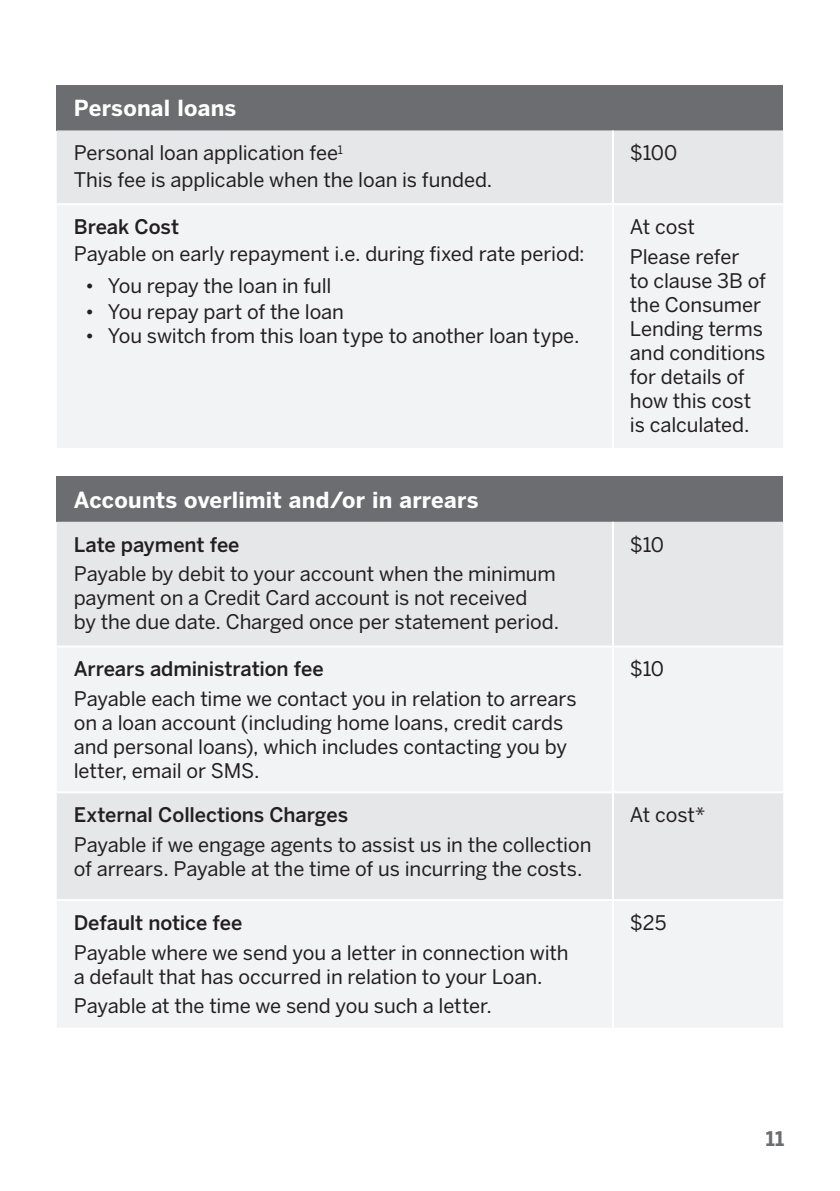
<style>
.page{position:relative;width:840px;height:1191px;background:#fff}
.page>*{position:absolute;margin:0;border:0;box-sizing:border-box;transform-origin:0 0}
.Table_header{font:700 22px "Benton Sans";letter-spacing:.01em;color:#fff}
.Table_body_copy{font:20px/24px "Benton Sans";letter-spacing:-.005em;color:#231f20}
.Table_subhead{font:500 20px "Benton Sans";letter-spacing:-.005em;color:#231f20}
.Table_subhead-2{font:20px "Benton Sans";letter-spacing:-.005em;color:#231f20}
.t1{font:700 20px "Benton Sans";color:#6c6d70}
</style>
<div class="page">
<div style="left:57px;top:476px;width:725px;height:46px;background:#6c6d70"></div>
<div style="left:57px;top:522px;width:725px;height:123px;background:#e6e7e9"></div>
<svg style="left:57px;top:648px;width:725px;height:379px;fill:#f2f3f4"></svg>
<hr style="left:611px;top:522px;width:2px;height:123px;background:#fff">
<hr style="left:611px;top:647px;width:2px;height:144px;background:#fff">
<hr style="left:57px;top:791px;width:555px;height:2px;background:#fff">
<hr style="left:612px;top:791px;width:170px;height:2px;background:#fff">
<hr style="left:611px;top:793px;width:2px;height:106px;background:#fff">
<hr style="left:57px;top:899px;width:555px;height:2px;background:#fff">
<hr style="left:612px;top:899px;width:170px;height:2px;background:#fff">
<hr style="left:611px;top:901px;width:2px;height:126px;background:#fff">
<div style="left:57px;top:85px;width:725px;height:45px;background:#6c6d70"></div>
<div style="left:57px;top:130px;width:725px;height:73px;background:#e6e7e9"></div>
<div style="left:57px;top:205px;width:725px;height:243px;background:#f2f3f4"></div>
<hr style="left:611px;top:130px;width:2px;height:73px;background:#fff">
<hr style="left:611px;top:205px;width:2px;height:243px;background:#fff">
<p class="Table_header" style="left:74px;top:95px;width:164px">Personal loans</p>
<p class="Table_subhead-2" style="left:74px;top:141px;width:270px">Personal loan application fee<sup>1</sup></p>
<p class="Table_body_copy" style="left:74px;top:168px;width:420px">This fee is applicable when the loan is funded.</p>
<p class="Table_subhead" style="left:74px;top:214px;width:107px">Break Cost</p>
<p class="Table_body_copy" style="left:74px;top:242px;width:512px">Payable on early repayment i.e. during fixed rate period:</p>
<p class="Table_body_copy" style="left:85px;top:273px;width:248px">• You repay the loan in full</p>
<p class="Table_body_copy" style="left:85px;top:299px;width:260px">• You repay part of the loan</p>
<p class="Table_body_copy" style="left:85px;top:323px;width:495px">• You switch from this loan type to another loan type.</p>
<p class="Table_header" style="left:74px;top:486px;width:406px">Accounts overlimit and/or in arrears</p>
<p class="Table_subhead" style="left:74px;top:532px;width:167px">Late payment fee</p>
<p class="Table_body_copy" style="left:74px;top:562px;width:486px">Payable by debit to your account when the minimum payment on a Credit Card account is not received<br>by the due date. Charged once per statement period.</p>
<p class="Table_subhead" style="left:74px;top:657px;width:251px">Arrears administration fee</p>
<p class="Table_body_copy" style="left:74px;top:687px;width:504px">Payable each time we contact you in relation to arrears on a loan account (including home loans, credit cards and personal loans), which includes contacting you by letter, email or SMS.</p>
<p class="Table_subhead" style="left:74px;top:802px;width:276px">External Collections Charges</p>
<p class="Table_body_copy" style="left:74px;top:832px;width:519px">Payable if we engage agents to assist us in the collection of arrears. Payable at the time of us incurring the costs.</p>
<p class="Table_subhead" style="left:74px;top:910px;width:170px">Default notice fee</p>
<p class="Table_body_copy" style="left:74px;top:940px;width:496px">Payable where we send you a letter in connection with a default that has occurred in relation to your Loan.</p>
<p class="Table_body_copy" style="left:74px;top:994px;width:419px">Payable at the time we send you such a letter.</p>
<p class="Table_body_copy" style="left:629px;top:141px;width:49px">$100</p>
<p class="Table_body_copy" style="left:629px;top:215px;width:67px">At cost</p>
<p class="Table_body_copy" style="left:629px;top:244px;width:137px">Please refer<br>to clause 3B of the Consumer<br>Lending terms and conditions for details of how this cost is calculated.</p>
<p class="Table_body_copy" style="left:629px;top:532px;width:36px">$10</p>
<p class="Table_body_copy" style="left:629px;top:657px;width:36px">$10</p>
<p class="Table_body_copy" style="left:629px;top:803px;width:77px">At cost*</p>
<p class="Table_body_copy" style="left:629px;top:911px;width:38px">$25</p>
<p class="t1" style="left:765px;top:1125px;width:20px">11</p>
</div>
